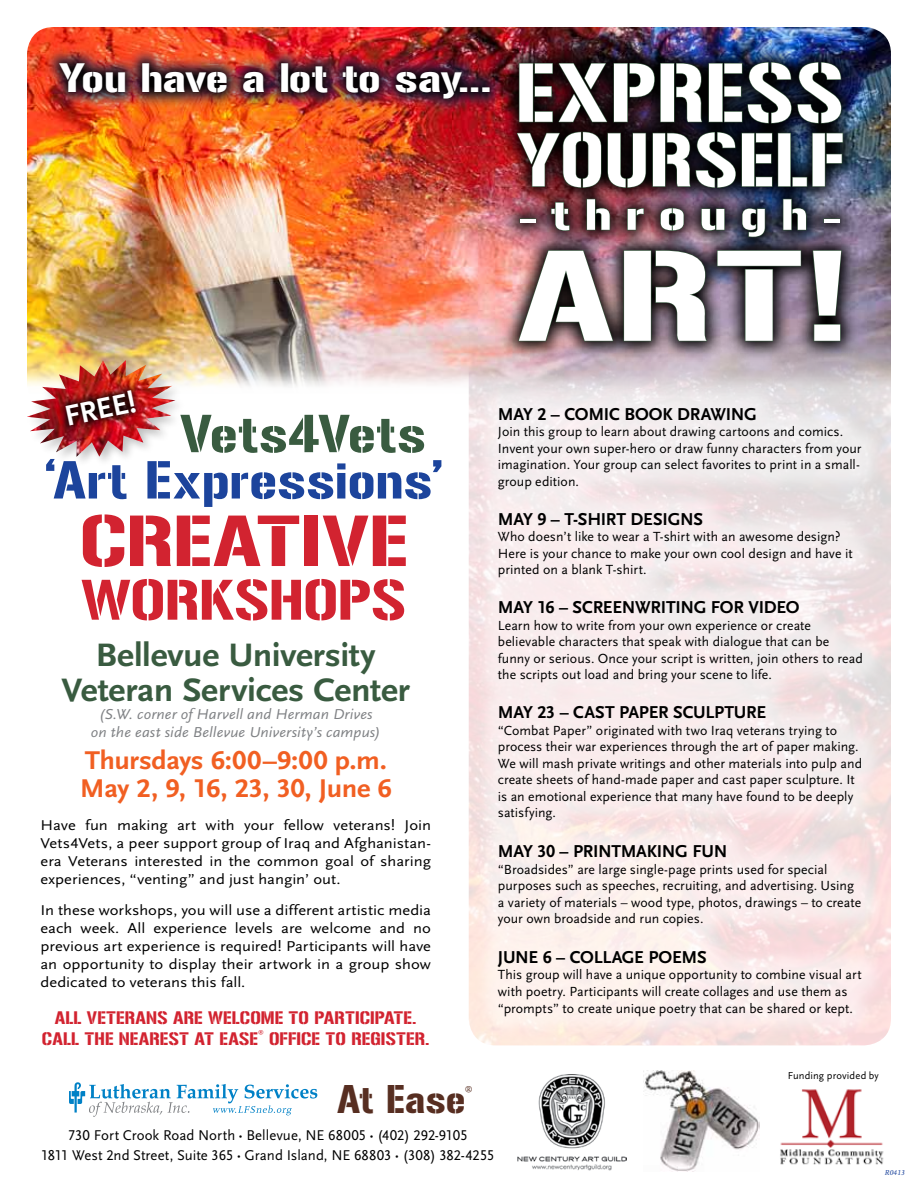
<style>
.page{position:relative;width:918px;height:1188px;background:#fff}
.page>*{position:absolute;margin:0;border:0;box-sizing:border-box;transform-origin:0 0}
.t1{font:127.5px "Gunplay";color:#fff;scale:1.3 1}
.t2{font:82.5px "Gunplay";letter-spacing:.01em;color:#fff}
.t3{font:75px "Gunplay";letter-spacing:.01em;color:#fff}
.t4{font:71.4px "Gunplay";letter-spacing:-.01em;color:#d22330;scale:1.15 1}
.t5{font:56.55px "Gunplay";letter-spacing:-.005em;color:#d22330;scale:1.06 1}
.t6{font:52.95px "Gunplay";color:#1c449c;scale:1.06 1}
.t7{font:52.95px "Gunplay";letter-spacing:-.035em;color:#395b40;scale:1.06 1}
.t8{font:43.2px "Gunplay";color:#fff;scale:1.25 1}
.t9{font:40.65px "Gunplay";letter-spacing:-.05em;color:#fff;scale:1.12 1}
.t10{font:39.6px "Gunplay";color:#572e21}
.t11{font:700 33.9px/34.5px "Scala Sans LF";letter-spacing:-.01em;color:#395b40;text-align:center;scale:1.06 1}
.t12{font:700 30px "Scala Sans LF";color:#fff}
.t13{font:700 26.85px/28.5px "Scala Sans LF";letter-spacing:-.015em;color:#f15f22;scale:1.06 1}
.t14{font:700 18px "Scala Sans LF";letter-spacing:-.015em;color:#000}
.t15{font:18px/21.6px "Gunplay";letter-spacing:.005em;color:#d22330}
.t16{font:italic 15px/18px "Scala Sans LF";letter-spacing:.005em;color:#808285;text-align:center;scale:1.06 1}
.t17{font:14.85px/18px "Scala Sans LF";color:#000;text-align:justify;scale:1.11 1}
.t18{font:14.7px/19.8px "Scala Sans LF";color:#000;text-align:center}
.t19{font:13.8px/16.5px "Scala Sans LF";letter-spacing:.005em;color:#000}
.t20{font:10.5px "Scala Sans LF";letter-spacing:.01em;color:#000}
.t21{font:10.5px "Gunplay";color:#d22330}
.t22{font:7.8px "Scala LF";color:#572e21}
.t23{font:italic 7.5px "Scala LF";color:#1c449c}
.s1{font-weight:700}
</style>
<div class="page">
<img style="left:780px;top:1089px;width:104px;height:76px">
<img style="left:27px;top:27px;width:864px;height:378px">
<div style="left:41px;top:45px;width:468px;height:72px;background:#1c449c;opacity:.5"></div>
<svg style="left:69px;top:1082px;width:248px;height:35px"></svg>
<img style="left:499px;top:43px;width:363px;height:317px">
<img style="left:516px;top:61px;width:328px;height:281px">
<img style="left:47px;top:51px;width:455px;height:60px">
<div style="left:472px;top:382px;width:416px;height:659px;background:#fff;opacity:.5"></div>
<img style="left:517px;top:1074px;width:110px;height:97px">
<img style="left:644px;top:1071px;width:115px;height:101px">
<div style="left:25px;top:358px;width:161px;height:111px;background:#000;opacity:.25"></div>
<img style="left:27px;top:360px;width:148px;height:97px">
<img style="left:54px;top:379px;width:93px;height:58px">
<h3 class="t9" style="left:58px;top:49px;width:388px">YOU HAVE A LOT TO SAY...</h3>
<h2 class="t2" style="left:516px;top:33px;width:330px">EXPRESS</h2>
<h3 class="t3" style="left:516px;top:106px;width:330px">YOURSELF</h3>
<h3 class="t8" style="left:518px;top:183px;width:261px">-THROUGH-</h3>
<h1 class="t1" style="left:517px;top:204px;width:256px">ART!</h1>
<h3 class="t12" style="left:62px;top:401px;width:19px;rotate:-12deg">FREE</h3>
<h3 class="t7" style="left:180px;top:395px;width:234px">VETS4VETS</h3>
<h3 class="t6" style="left:44px;top:442px;width:378px">‘ART EXPRESSIONS’</h3>
<h3 class="t4" style="left:80px;top:489px;width:249px">CREATIVE</h3>
<h3 class="t5" style="left:81px;top:559px;width:308px">WORKSHOPS</h3>
<h3 class="t11" style="left:62px;top:639px;width:331px">BELLEVUE UNIVERSITY<br>VETERAN SERVICES CENTER</h3>
<p class="t16" style="left:91px;top:705px;width:275px">(S.W. corner of Harvell and Herman Drives on the east side Bellevue University’s campus)</p>
<h3 class="t13" style="left:80px;top:746px;width:296px">THURSDAYS 6:00–9:00 P.M.<br>MAY 2, 9, 16, 23, 30, JUNE 6</h3>
<p class="t17" style="left:40px;top:816px;width:353px">Have fun making art with your fellow veterans! Join Vets4Vets, a peer support group of Iraq and Afghanistan&shy;era Veterans interested in the common goal of sharing experiences, “venting” and just hangin’ out.</p>
<p class="t17" style="left:40px;top:902px;width:353px">In these workshops, you will use a different artistic media each week. All experience levels are welcome and no previous art experience is required! Participants will have an opportunity to display their artwork in a group show dedicated to veterans this fall.</p>
<h3 class="t15" style="left:42px;top:1005px;width:376px;text-indent:13px">ALL VETERANS ARE WELCOME TO PARTICIPATE.<br>CALL THE NEAREST AT EASE</h3>
<p class="t21" style="left:258px;top:1025px;width:7px">®</p>
<h3 class="t15" style="left:269px;top:1027px;width:162px">OFFICE TO REGISTER.</h3>
<h3 class="t14" style="left:498px;top:404px;width:261px">MAY 2 – COM IC BOOK DRAWING</h3>
<p class="t19" style="left:498px;top:424px;width:365px">Join this group to learn about drawing cartoons and comics.<br>Invent your own super-hero or draw funny characters from your imagination. Your group can select favorites to print in a small&shy;group edition.</p>
<h3 class="t14" style="left:498px;top:509px;width:205px">MAY 9 – T-SHIRT DESIGNS</h3>
<p class="t19" style="left:498px;top:529px;width:356px">Who doesn’t like to wear a T-shirt with an awesome design?<br>Here is your chance to make your own cool design and have it printed on a blank T-shirt.</p>
<h3 class="t14" style="left:498px;top:598px;width:303px">MAY 16 – SCREENWRITING FOR VIDEO</h3>
<p class="t19" style="left:498px;top:617px;width:366px">Learn how to write from your own experience or create believable characters that speak with dialogue that can be funny or serious. Once your script is written, join others to read the scripts out load and bring your scene to life.</p>
<h3 class="t14" style="left:498px;top:703px;width:270px">MAY 23 – CAST PAPER SCULPTURE</h3>
<p class="t19" style="left:498px;top:722px;width:366px">“Combat Paper” originated with two Iraq veterans trying to process their war experiences through the art of paper making.<br>We will mash private writings and other materials into pulp and create sheets of hand-made paper and cast paper sculpture. It is an emotional experience that many have found to be deeply satisfying.</p>
<h3 class="t14" style="left:498px;top:841px;width:231px">MAY 30 – PRINTMAKING FUN</h3>
<p class="t19" style="left:498px;top:861px;width:365px">“Broadsides” are large single-page prints used for special purposes such as speeches, recruiting, and advertising. Using a variety of materials – wood type, photos, drawings – to create your own broadside and run copies.</p>
<h3 class="t14" style="left:498px;top:947px;width:197px">JUNE 6 – COLLAGE POEMS</h3>
<p class="t19" style="left:498px;top:967px;width:365px">This group will have a unique opportunity to combine visual art with poetry. Participants will create collages and use them as “prompts” to create unique poetry that can be shared or kept.</p>
<p class="t20" style="left:788px;top:1070px;width:93px">Funding provided by</p>
<h3 class="t10" style="left:337px;top:1070px;width:130px">AT EASE</h3>
<p class="t22" style="left:465px;top:1085px;width:9px">®</p>
<p class="t18" style="left:41px;top:1126px;width:455px">730 Fort Crook Road North <span class="s1">·</span> Bellevue, NE 68005 <span class="s1">·</span> (402) 292-9105<br>1811 West 2nd Street, Suite 365 <span class="s1">·</span> Grand Island, NE 68803 <span class="s1">·</span> (308) 382-4255</p>
<p class="t23" style="left:885px;top:1168px;width:23px">R0413</p>
</div>
